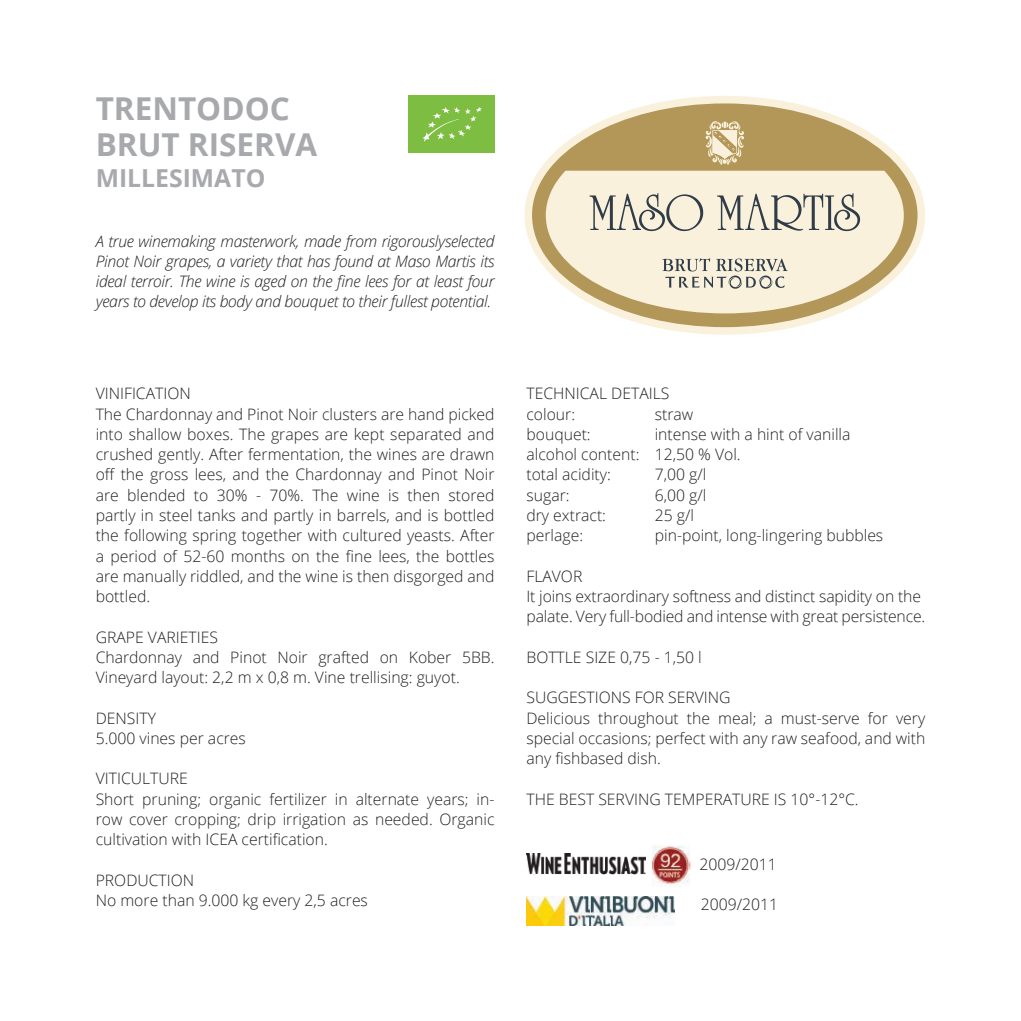
<style>
.page{position:relative;width:1021px;height:1021px;background:#fff}
.page>*{position:absolute;margin:0;border:0;box-sizing:border-box;transform-origin:0 0}
.t1{font:700 31.5px/36px "Open Sans";color:#a8a9ad}
.t2{font:700 24.75px "Open Sans";color:#a8a9ad}
.t3{font:300 15.75px/20.2px "Open Sans";color:#231f20}
.t4{font:italic 300 15.75px/20.2px "Open Sans";letter-spacing:-.02em;color:#231f20;text-align:justify}
</style>
<div class="page">
<svg style="left:524px;top:96px;width:401px;height:239px"></svg>
<svg style="left:532px;top:103px;width:385px;height:224px;fill:#faf1dd"></svg>
<svg style="left:705px;top:121px;width:39px;height:44px;background:#d3c095"></svg>
<svg style="left:662px;top:258px;width:125px;height:31px;background:#cbc7ba"></svg>
<img style="left:526px;top:853px;width:119px;height:21px">
<img style="left:652px;top:845px;width:38px;height:40px">
<img style="left:652px;top:883px;width:38px;height:1px">
<img style="left:526px;top:896px;width:149px;height:29px">
<div style="left:408px;top:96px;width:86px;height:57px;background:#7dbd41"></div>
<svg style="left:423px;top:107px;width:59px;height:35px"></svg>
<h1 class="t1" style="left:96px;top:90px;width:223px">TRENTODOC<br>BRUT RISERVA</h1>
<h2 class="t2" style="left:96px;top:161px;width:171px">MILLESIMATO</h2>
<p class="t4" style="left:96px;top:230px;width:400px">A true winemaking masterwork, made from rigorouslyselected Pinot Noir grapes, a variety that has found at Maso Martis its ideal terroir. The wine is aged on the fine lees for at least four years to develop its body and bouquet to their fullest potential.</p>
<p class="t3" style="left:96px;top:383px;width:400px">VINIFICATION<br>The Chardonnay and Pinot Noir clusters are hand picked into shallow boxes. The grapes are kept separated and crushed gently. After fermentation, the wines are drawn off the gross lees, and the Chardonnay and Pinot Noir are blended to 30% - 70%. The wine is then stored partly in steel tanks and partly in barrels, and is bottled the following spring together with cultured yeasts. After a period of 52-60 months on the fine lees, the bottles are manually riddled, and the wine is then disgorged and bottled.</p>
<p class="t3" style="left:96px;top:626px;width:400px">GRAPE VARIETIES<br>Chardonnay and Pinot Noir grafted on Kober 5BB.<br>Vineyard layout: 2,2 m x 0,8 m. Vine trellising: guyot.</p>
<p class="t3" style="left:96px;top:707px;width:152px">DENSITY<br>5.000 vines per acres</p>
<p class="t3" style="left:96px;top:768px;width:400px">VITICULTURE<br>Short pruning; organic fertilizer in alternate years; in&shy;row cover cropping; drip irrigation as needed. Organic cultivation with ICEA certification.</p>
<p class="t3" style="left:96px;top:869px;width:274px">PRODUCTION<br>No more than 9.000 kg every 2,5 acres</p>
<p class="t3" style="left:526px;top:383px;width:144px">TECHNICAL DETAILS colour:</p>
<p class="t3" style="left:654px;top:403px;width:40px">straw</p>
<p class="t3" style="left:526px;top:423px;width:325px;text-indent:128px">intense with a hint of vanilla alcohol content: 12,50 % Vol.<br>total acidity:</p>
<p class="t3" style="left:526px;top:423px;width:66px">bouquet:</p>
<p class="t3" style="left:654px;top:464px;width:53px">7,00 g/l</p>
<p class="t3" style="left:526px;top:484px;width:45px">sugar:</p>
<p class="t3" style="left:654px;top:484px;width:53px">6,00 g/l</p>
<p class="t3" style="left:526px;top:504px;width:81px">dry extract:</p>
<p class="t3" style="left:654px;top:504px;width:41px">25 g/l</p>
<p class="t3" style="left:526px;top:525px;width:58px">perlage:</p>
<p class="t3" style="left:654px;top:525px;width:230px">pin-point, long-lingering bubbles</p>
<p class="t3" style="left:526px;top:565px;width:400px">FLAVOR<br>It joins extraordinary softness and distinct sapidity on the palate. Very full-bodied and intense with great persistence.</p>
<p class="t3" style="left:526px;top:646px;width:177px">BOTTLE SIZE 0,75 - 1,50 l</p>
<p class="t3" style="left:526px;top:687px;width:400px">SUGGESTIONS FOR SERVING<br>Delicious throughout the meal; a must-serve for very special occasions; perfect with any raw seafood, and with any fishbased dish.</p>
<p class="t3" style="left:526px;top:788px;width:334px">THE BEST SERVING TEMPERATURE IS 10°-12°C.</p>
<p class="t3" style="left:699px;top:853px;width:79px">2009/2011</p>
<p class="t3" style="left:700px;top:894px;width:79px">2009/2011</p>
</div>
